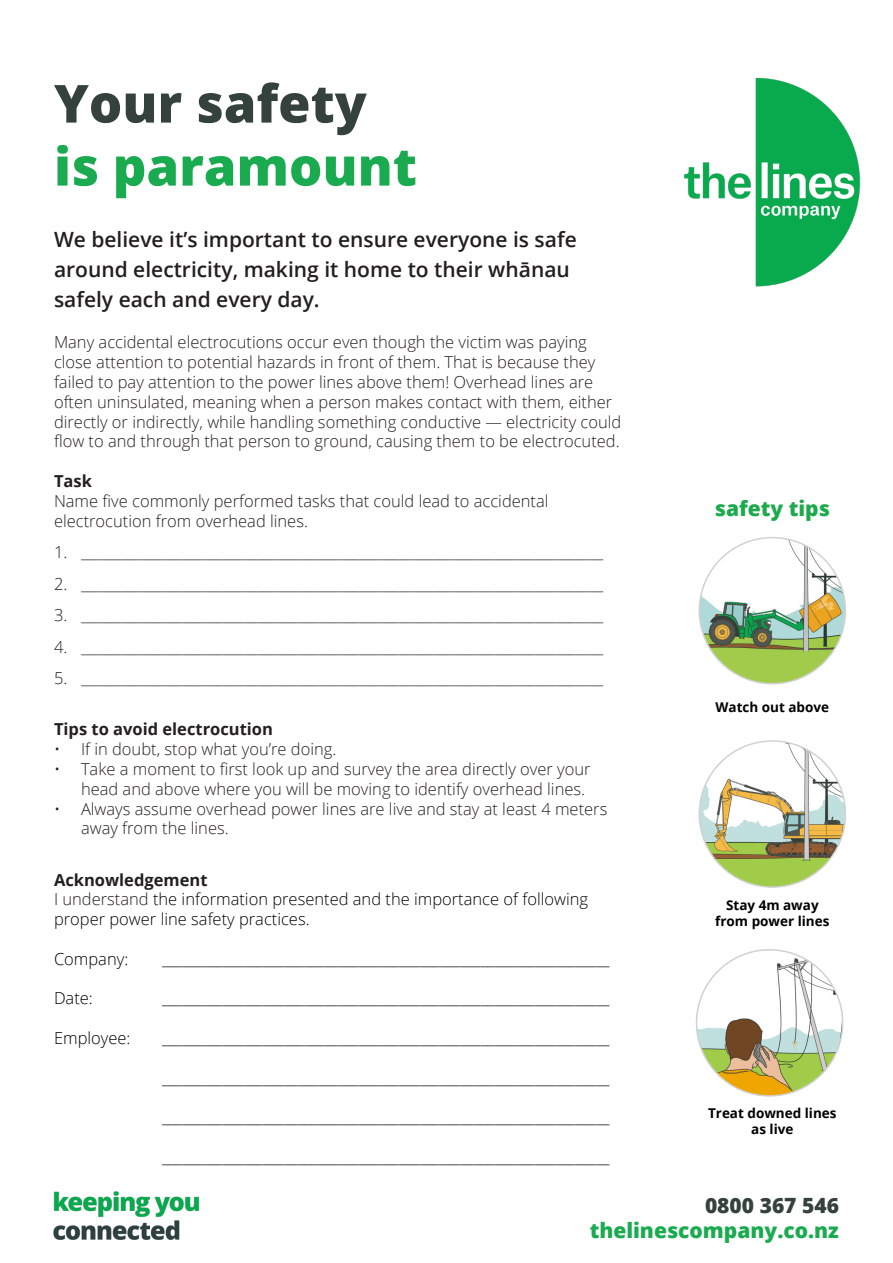
<style>
.page{position:relative;width:893px;height:1263px;background:#fff}
.page>*{position:absolute;margin:0;border:0;box-sizing:border-box;transform-origin:0 0}
.t1{font:800 52.5px "Open Sans";color:#1aaa4f}
.t2{font:800 52.5px "Open Sans";color:#35413d}
.t3{font:600 21px/30px "Open Sans";color:#231f20}
.t4{font:800 21px "Open Sans";color:#1aaa4f}
.t5{font:800 21px "Open Sans";color:#35413d}
.t6{font:800 21px "Open Sans";color:#1caa4d}
.t7{font:300 16.5px/19.8px "Open Sans";color:#231f20}
.t8{font:300 16.5px/19.8px "Open Sans";color:#000}
.t9{font:700 16.5px "Open Sans";color:#231f20}
.t10{font:700 13.5px/16.2px "Open Sans";color:#000;text-align:center}
.s1{color:#231f20}
</style>
<div class="page">
<img style="left:684px;top:77px;width:176px;height:210px">
<img style="left:53px;top:1191px;width:147px;height:49px">
<img style="left:699px;top:538px;width:146px;height:146px;border-radius:73px">
<img style="left:699px;top:741px;width:146px;height:146px;border-radius:73px">
<img style="left:696px;top:950px;width:147px;height:146px;border-radius:73px">
<p class="t2" style="left:54px;top:64px;width:314px">Your safety</p>
<p class="t1" style="left:54px;top:127px;width:364px">is paramount</p>
<p class="t3" style="left:54px;top:224px;width:524px">We believe it’s important to ensure everyone is safe around electricity, making it home to their whānau safely each and every day.</p>
<p class="t7" style="left:54px;top:332px;width:569px">Many accidental electrocutions occur even though the victim was paying close attention to potential hazards in front of them. That is because they failed to pay attention to the power lines above them! Overhead lines are often uninsulated, meaning when a person makes contact with them, either directly or indirectly, while handling something conductive — electricity could flow to and through that person to ground, causing them to be electrocuted.</p>
<p class="t9" style="left:54px;top:469px;width:39px">Task</p>
<p class="t7" style="left:54px;top:490px;width:496px">Name five commonly performed tasks that could lead to accidental electrocution from overhead lines.</p>
<p class="t7" style="left:54px;top:542px;width:551px">1. _____________________________________________________________________________</p>
<p class="t7" style="left:54px;top:573px;width:551px">2. _____________________________________________________________________________</p>
<p class="t7" style="left:54px;top:605px;width:551px">3. _____________________________________________________________________________</p>
<p class="t7" style="left:54px;top:636px;width:551px">4. _____________________________________________________________________________</p>
<p class="t7" style="left:54px;top:668px;width:551px">5. _____________________________________________________________________________</p>
<p class="t9" style="left:54px;top:718px;width:220px">Tips to avoid electrocution</p>
<p class="t7" style="left:54px;top:739px;width:284px">• If in doubt, stop what you’re doing.</p>
<p class="t7" style="left:81px;top:759px;width:511px;text-indent:-27px">• Take a moment to first look up and survey the area directly over your head and above where you will be moving to identify overhead lines.</p>
<p class="t7" style="left:81px;top:798px;width:528px;text-indent:-27px">• Always assume overhead power lines are live and stay at least 4 meters away from the lines.</p>
<p class="t9" style="left:54px;top:868px;width:155px">Acknowledgement</p>
<p class="t8" style="left:54px;top:889px;width:536px"><span class="s1">I understand</span> the information presented and the importance of following proper power line safety practices.</p>
<p class="t8" style="left:54px;top:948px;width:76px">Company:</p>
<p class="t8" style="left:162px;top:948px;width:449px">__________________________________________________________________</p>
<p class="t8" style="left:54px;top:988px;width:40px">Date:</p>
<p class="t8" style="left:162px;top:988px;width:449px">__________________________________________________________________</p>
<p class="t8" style="left:54px;top:1028px;width:78px">Employee:</p>
<p class="t8" style="left:162px;top:1028px;width:449px">__________________________________________________________________</p>
<p class="t8" style="left:162px;top:1067px;width:449px">__________________________________________________________________</p>
<p class="t8" style="left:162px;top:1107px;width:449px">__________________________________________________________________</p>
<p class="t8" style="left:162px;top:1146px;width:449px">__________________________________________________________________</p>
<p class="t6" style="left:715px;top:492px;width:117px">safety tips</p>
<p class="t10" style="left:715px;top:699px;width:115px">Watch out above</p>
<p class="t10" style="left:715px;top:896px;width:116px">Stay 4m away from power lines</p>
<p class="t10" style="left:708px;top:1104px;width:130px">Treat downed lines as live</p>
<p class="t5" style="left:705px;top:1189px;width:135px">0800 367 546</p>
<p class="t4" style="left:590px;top:1214px;width:251px">thelinescompany.co.nz</p>
</div>
